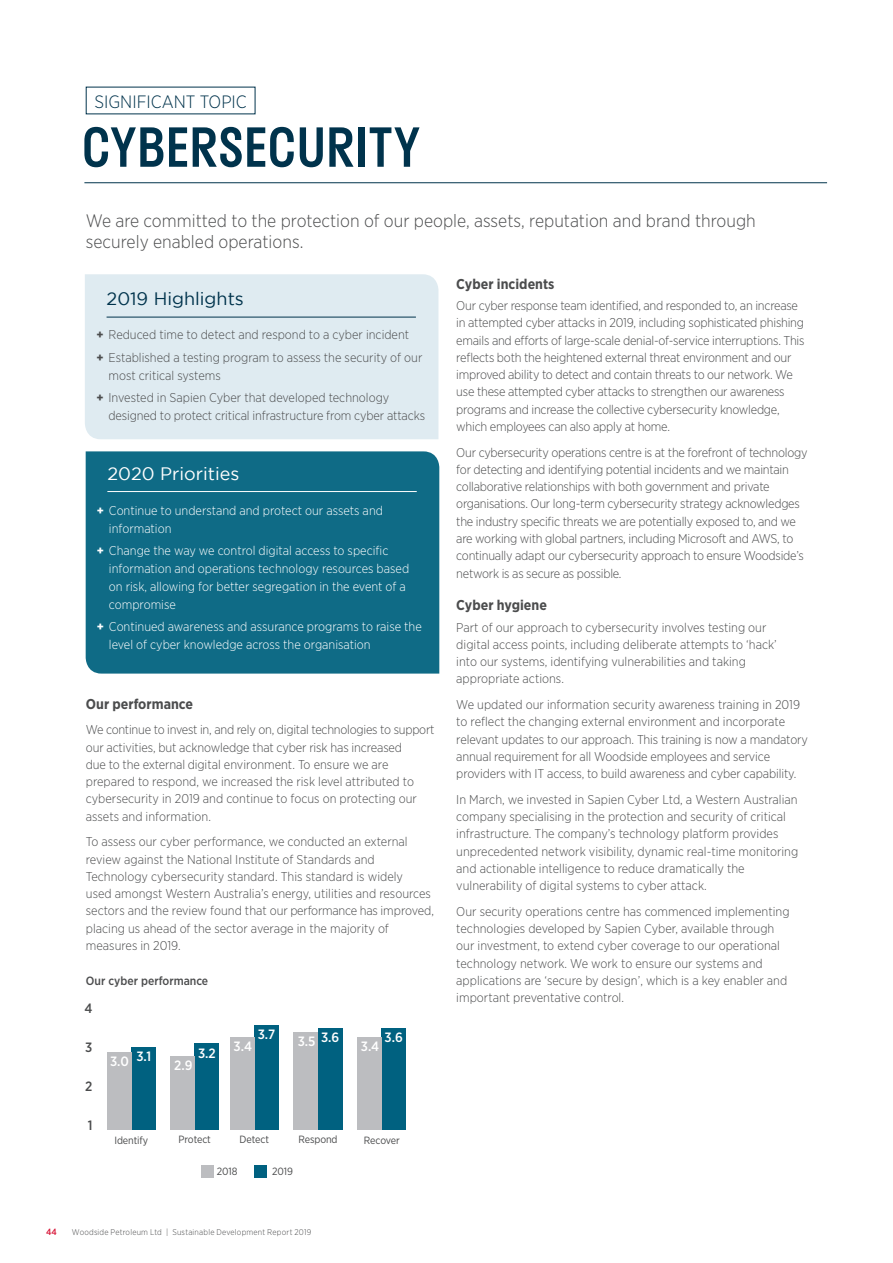
<style>
.page{position:relative;width:893px;height:1263px;background:#fff}
.page>*{position:absolute;margin:0;border:0;box-sizing:border-box;transform-origin:0 0}
.t1{font:500 52.5px "Stratos";color:#00334c}
.Intro_para{font:300 18px/21px "Gotham Narrow";color:#4b4c4d}
.t2{font:18px "Gotham";color:#00334c}
.t3{font:18px "Gotham";color:#fff}
.Body_Copy{font:300 17.85px "Gotham Narrow";color:#00334c}
.Para_Heading_Black{font:700 14.25px "Gotham Narrow";color:#4b4c4d}
.Intro_para-2{font:500 13.5px "Gotham Narrow";color:#fff}
.Intro_para-3{font:500 13.5px "Gotham Narrow";color:#4b4c4d}
.Body_Copy-2{font:300 12.75px/17.2px "Gotham Narrow";letter-spacing:-.01em;color:#4b4c4d}
.t4{font:300 12.75px/18px "Gotham Narrow";color:#fff}
.Intro_para-4{font:500 12px "Gotham Narrow";color:#4b4c4d}
.Intro_para-5{font:10.5px "Gotham Narrow";letter-spacing:-.01em;color:#4b4c4d}
.t5{font:500 9px "Gotham Narrow";color:#d71537}
.t6{font:300 8.25px "Gotham Narrow";letter-spacing:.02em;color:#4b4c4d}
.s1{font-weight:700}
</style>
<div class="page">
<hr style="left:84px;top:182px;width:743px;height:1px;background:#00334c">
<div style="left:85px;top:274px;width:353px;height:165px;background:#dfebf1"></div>
<hr style="left:107px;top:317px;width:309px;height:1px;background:#00334c">
<div style="left:86px;top:451px;width:353px;height:223px;background:#0f6b86"></div>
<hr style="left:107px;top:491px;width:310px;height:1px;background:#fff">
<div style="left:132px;top:1047px;width:24px;height:83px;background:#006180"></div>
<div style="left:195px;top:1044px;width:24px;height:86px;background:#006180"></div>
<div style="left:254px;top:1025px;width:25px;height:105px;background:#006180"></div>
<div style="left:318px;top:1028px;width:24px;height:102px;background:#006180"></div>
<div style="left:381px;top:1028px;width:25px;height:102px;background:#006180"></div>
<div style="left:107px;top:1052px;width:25px;height:78px;background:#bcbdc0"></div>
<div style="left:170px;top:1056px;width:25px;height:74px;background:#bcbdc0"></div>
<div style="left:230px;top:1037px;width:24px;height:93px;background:#bcbdc0"></div>
<div style="left:294px;top:1032px;width:24px;height:98px;background:#bcbdc0"></div>
<div style="left:357px;top:1037px;width:24px;height:93px;background:#bcbdc0"></div>
<div style="left:201px;top:1165px;width:13px;height:13px;background:#bcbdc0"></div>
<div style="left:255px;top:1165px;width:12px;height:13px;background:#006180"></div>
<p class="Body_Copy" style="left:94px;top:90px;width:154px">SIGNIFICANT TOPIC</p>
<p class="t1" style="left:81px;top:105px;width:340px">CYBERSECURITY</p>
<p class="Intro_para" style="left:86px;top:210px;width:671px">We are committed to the protection of our people, assets, reputation and brand through securely enabled operations.</p>
<p class="t2" style="left:107px;top:288px;width:139px">2019 Highlights</p>
<p class="Body_Copy-2" style="left:97px;top:326px;width:314px"><span class="s1">+</span> Reduced time to detect and respond to a cyber incident</p>
<p class="Body_Copy-2" style="left:109px;top:348px;width:315px;line-height:18px;text-indent:-12px"><span class="s1">+</span> Established a testing program to assess the security of our most critical systems</p>
<p class="Body_Copy-2" style="left:109px;top:388px;width:318px;line-height:18px;text-indent:-12px"><span class="s1">+</span> Invested in Sapien Cyber that developed technology designed to protect critical infrastructure from cyber attacks</p>
<p class="t3" style="left:107px;top:463px;width:134px">2020 Priorities</p>
<p class="t4" style="left:109px;top:501px;width:275px;text-indent:-12px"><span class="s1">+</span> Continue to understand and protect our assets and information</p>
<p class="t4" style="left:109px;top:541px;width:302px;text-indent:-12px"><span class="s1">+</span> Change the way we control digital access to specific information and operations technology resources based on risk, allowing for better segregation in the event of a compromise</p>
<p class="t4" style="left:109px;top:618px;width:314px;text-indent:-12px"><span class="s1">+</span> Continued awareness and assurance programs to raise the level of cyber knowledge across the organisation</p>
<p class="Para_Heading_Black" style="left:86px;top:694px;width:109px">Our performance</p>
<p class="Body_Copy-2" style="left:86px;top:721px;width:350px">We continue to invest in, and rely on, digital technologies to support our activities, but acknowledge that cyber risk has increased<br>due to the external digital environment. To ensure we are prepared to respond, we increased the risk level attributed to cybersecurity in 2019 and continue to focus on protecting our assets and information.</p>
<p class="Body_Copy-2" style="left:86px;top:833px;width:350px">To assess our cyber performance, we conducted an external review against the National Institute of Standards and Technology cybersecurity standard. This standard is widely<br>used amongst Western Australia’s energy, utilities and resources sectors and the review found that our performance has improved, placing us ahead of the sector average in the majority of measures in 2019.</p>
<p class="Intro_para-4" style="left:86px;top:973px;width:124px">Our cyber performance</p>
<p class="Intro_para-3" style="left:84px;top:999px;width:10px">4</p>
<p class="Intro_para-3" style="left:85px;top:1038px;width:9px">3</p>
<p class="Intro_para-3" style="left:85px;top:1077px;width:9px">2</p>
<p class="Intro_para-3" style="left:88px;top:1116px;width:6px">1</p>
<p class="Intro_para-2" style="left:136px;top:1048px;width:16px">3.1</p>
<p class="Intro_para-2" style="left:198px;top:1045px;width:19px">3.2</p>
<p class="Intro_para-2" style="left:110px;top:1053px;width:20px">3.0</p>
<p class="Intro_para-2" style="left:174px;top:1056px;width:20px">2.9</p>
<p class="Intro_para-2" style="left:258px;top:1026px;width:19px">3.7</p>
<p class="Intro_para-2" style="left:321px;top:1028px;width:20px">3.6</p>
<p class="Intro_para-2" style="left:384px;top:1029px;width:20px">3.6</p>
<p class="Intro_para-2" style="left:298px;top:1033px;width:19px">3.5</p>
<p class="Intro_para-2" style="left:361px;top:1038px;width:20px">3.4</p>
<p class="Intro_para-2" style="left:234px;top:1038px;width:20px">3.4</p>
<p class="Intro_para-5" style="left:114px;top:1133px;width:35px">Identify</p>
<p class="Intro_para-5" style="left:179px;top:1133px;width:34px">Protect</p>
<p class="Intro_para-5" style="left:240px;top:1133px;width:31px">Detect</p>
<p class="Intro_para-5" style="left:298px;top:1133px;width:41px">Respond</p>
<p class="Intro_para-5" style="left:364px;top:1133px;width:37px">Recover</p>
<p class="Intro_para-5" style="left:217px;top:1165px;width:22px">2018</p>
<p class="Intro_para-5" style="left:272px;top:1165px;width:23px">2019</p>
<p class="t5" style="left:46px;top:1226px;width:12px">44</p>
<p class="t6" style="left:72px;top:1227px;width:241px">Woodside Petroleum Ltd | Sustainable Development Report 2019</p>
<p class="Para_Heading_Black" style="left:456px;top:274px;width:100px">Cyber incidents</p>
<p class="Body_Copy-2" style="left:456px;top:297px;width:350px">Our cyber response team identified, and responded to, an increase in attempted cyber attacks in 2019, including sophisticated phishing emails and efforts of large-scale denial-of-service interruptions. This reflects both the heightened external threat environment and our improved ability to detect and contain threats to our network. We use these attempted cyber attacks to strengthen our awareness programs and increase the collective cybersecurity knowledge, which employees can also apply at home.</p>
<p class="Body_Copy-2" style="left:456px;top:443px;width:353px">Our cybersecurity operations centre is at the forefront of technology for detecting and identifying potential incidents and we maintain collaborative relationships with both government and private organisations. Our long-term cybersecurity strategy acknowledges the industry specific threats we are potentially exposed to, and we are working with global partners, including Microsoft and AWS, to continually adapt our cybersecurity approach to ensure Woodside’s network is as secure as possible.</p>
<p class="Para_Heading_Black" style="left:456px;top:596px;width:92px">Cyber hygiene</p>
<p class="Body_Copy-2" style="left:456px;top:618px;width:322px">Part of our approach to cybersecurity involves testing our digital access points, including deliberate attempts to ‘hack’ into our systems, identifying vulnerabilities and taking appropriate actions.</p>
<p class="Body_Copy-2" style="left:456px;top:696px;width:353px">We updated our information security awareness training in 2019 to reflect the changing external environment and incorporate relevant updates to our approach. This training is now a mandatory annual requirement for all Woodside employees and service providers with IT access, to build awareness and cyber capability.</p>
<p class="Body_Copy-2" style="left:456px;top:790px;width:343px">In March, we invested in Sapien Cyber Ltd, a Western Australian company specialising in the protection and security of critical infrastructure. The company’s technology platform provides unprecedented network visibility, dynamic real-time monitoring and actionable intelligence to reduce dramatically the vulnerability of digital systems to cyber attack.</p>
<p class="Body_Copy-2" style="left:456px;top:902px;width:335px">Our security operations centre has commenced implementing technologies developed by Sapien Cyber, available through our investment, to extend cyber coverage to our operational technology network. We work to ensure our systems and applications are ‘secure by design’, which is a key enabler and important preventative control.</p>
</div>
